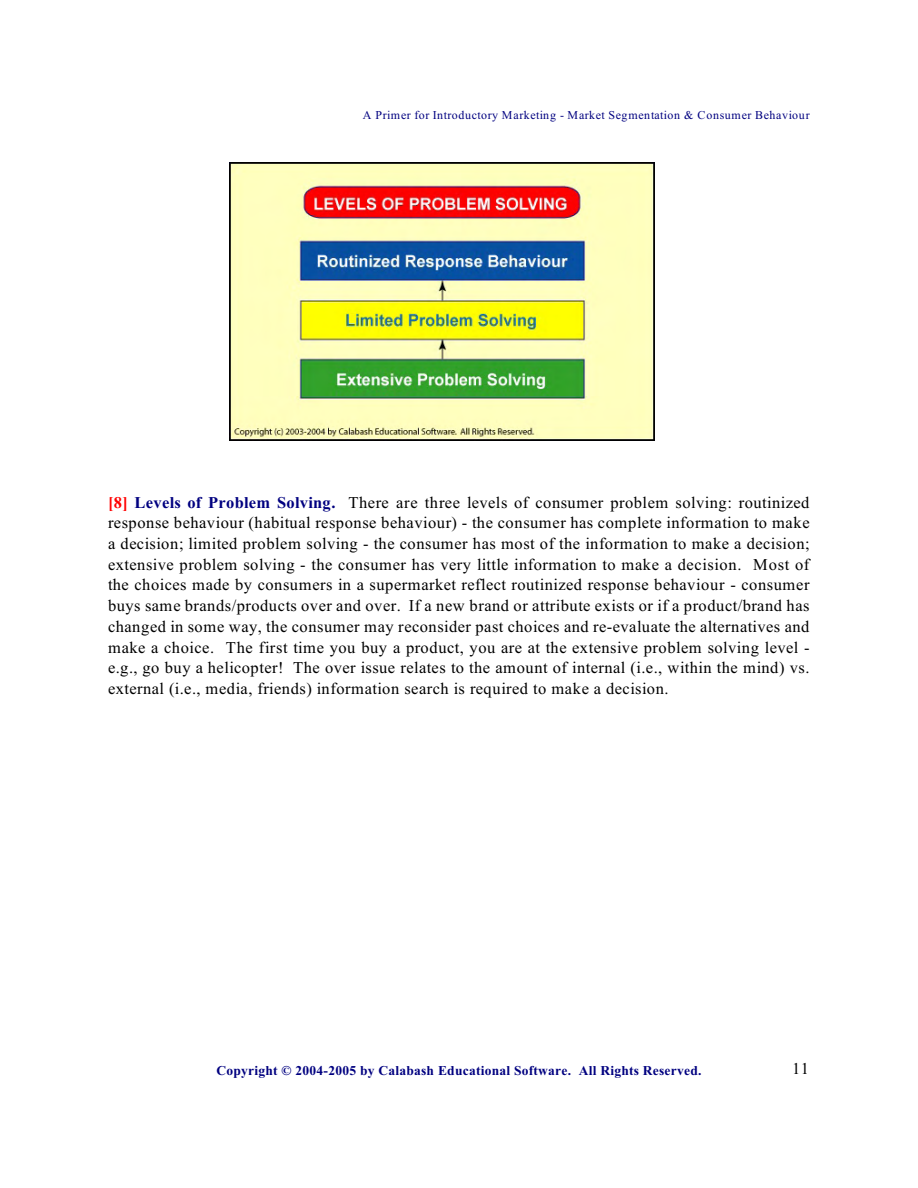
<style>
.page{position:relative;width:918px;height:1188px;background:#fff}
.page>*{position:absolute;margin:0;border:0;box-sizing:border-box;transform-origin:0 0}
.t1{font:16.5px/20.7px "Times New Roman";letter-spacing:.025em;color:#000;text-align:justify}
.t2{font:700 13.5px "Times New Roman";letter-spacing:.02em;color:#000080}
.t3{font:12px "Times New Roman";letter-spacing:.045em;color:#000080}
.s1{font-weight:700;color:#f00}
.s2{font-weight:700;color:#000080}
</style>
<div class="page">
<img style="left:230px;top:163px;width:424px;height:277px">
<p class="t3" style="left:363px;top:110px;width:448px">A Primer for Introductory Marketing - Market Segmentation &amp; Consumer Behaviour</p>
<p class="t1" style="left:108px;top:493px;width:703px"><span class="s1">[8]</span> <span class="s2">Levels of Problem Solving.</span> There are three levels of consumer problem solving: routinized response behaviour (habitual response behaviour) - the consumer has complete information to make a decision; limited problem solving - the consumer has most of the information to make a decision; extensive problem solving - the consumer has very little information to make a decision. Most of the choices made by consumers in a supermarket reflect routinized response behaviour - consumer buys same brands/products over and over. If a new brand or attribute exists or if a product/brand has changed in some way, the consumer may reconsider past choices and re-evaluate the alternatives and make a choice. The first time you buy a product, you are at the extensive problem solving level - e.g., go buy a helicopter! The over issue relates to the amount of internal (i.e., within the mind) vs. external (i.e., media, friends) information search is required to make a decision.</p>
<p class="t2" style="left:216px;top:1066px;width:487px">Copyright © 2004-2005 by Calabash Educational Software. All Rights Reserved.</p>
<p class="t1" style="left:792px;top:1059px;width:19px">11</p>
</div>
